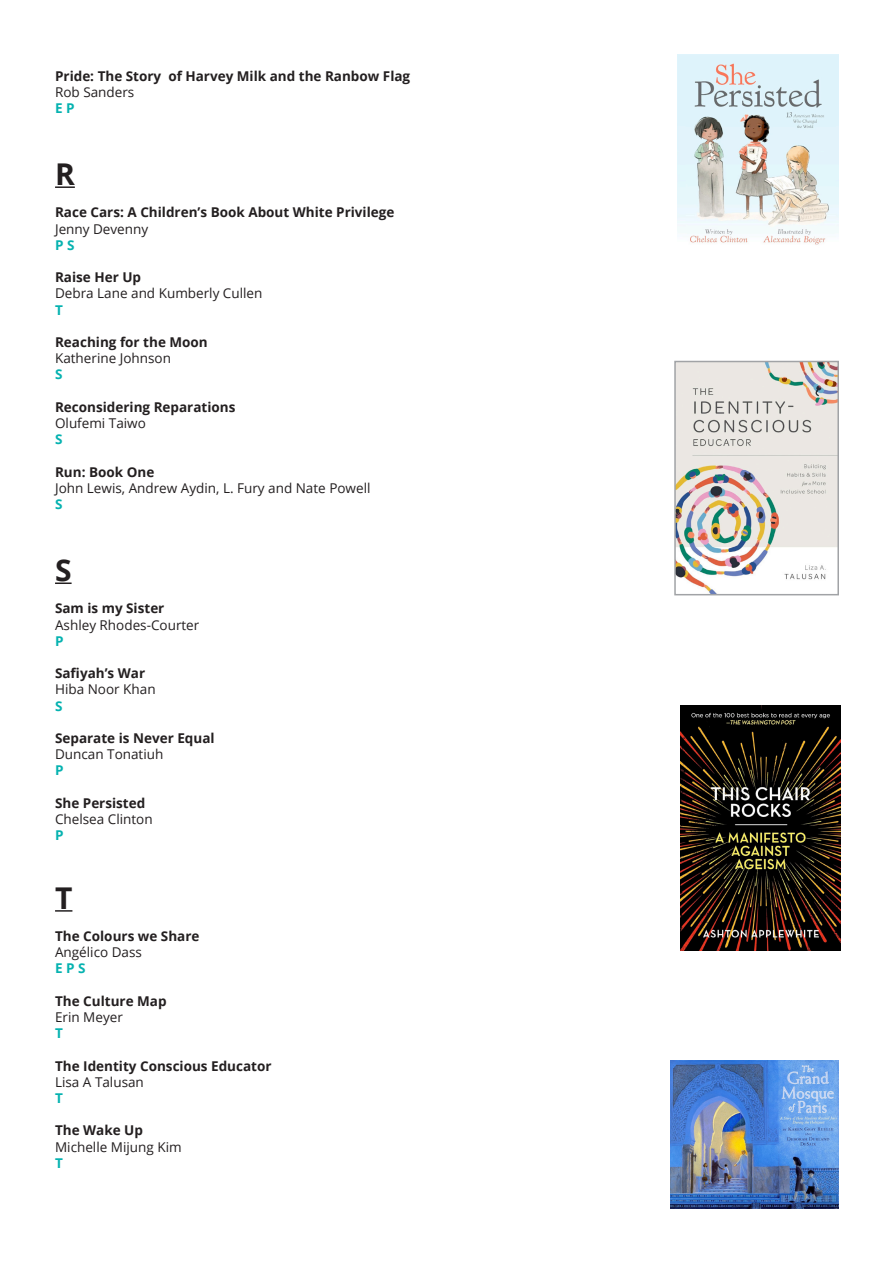
<style>
.page{position:relative;width:893px;height:1263px;background:#fff}
.page>*{position:absolute;margin:0;border:0;box-sizing:border-box;transform-origin:0 0}
.t1{font:700 30px "Open Sans";color:#231f20}
.t2{font:700 13.5px/16.2px "Open Sans";color:#231f20}
.t3{font:13.5px/16.2px "Open Sans";color:#231f20}
.t4{font:700 13.5px "Open Sans";color:#05b2b0}
.s1{font-weight:700;color:#05b2b0}
.s2{font-weight:700}
.s3{font-weight:400}
.s4{color:#05b2b0}
</style>
<div class="page">
<hr style="left:55px;top:186px;width:20px;height:2px;background:#231f20">
<svg style="left:55px;top:582px;width:17px;height:2px"></svg>
<svg style="left:55px;top:910px;width:17px;height:2px"></svg>
<img style="left:680px;top:706px;width:160px;height:245px">
<img style="left:677px;top:364px;width:159px;height:228px">
<div style="left:674px;top:361px;width:165px;height:234px;border:2px solid #a1a3a6"></div>
<img style="left:671px;top:1061px;width:168px;height:148px">
<img style="left:677px;top:54px;width:162px;height:191px">
<p class="t2" style="left:55px;top:67px;width:357px">Pride: The Story of Harvey Milk and the Ranbow Flag</p>
<p class="t3" style="left:55px;top:83px;width:81px">Rob Sanders</p>
<p class="t4" style="left:55px;top:98px;width:21px">E P</p>
<p class="t1" style="left:55px;top:153px;width:21px">R</p>
<p class="t2" style="left:55px;top:204px;width:341px">Race Cars: A Children’s Book About White Privilege</p>
<p class="t3" style="left:55px;top:220px;width:95px">Jenny Devenny</p>
<p class="t4" style="left:55px;top:235px;width:21px">P S</p>
<p class="t2" style="left:55px;top:269px;width:88px">Raise Her Up</p>
<p class="t3" style="left:55px;top:285px;width:209px">Debra Lane and Kumberly Cullen<br><span class="s1">T</span></p>
<p class="t2" style="left:55px;top:334px;width:154px">Reaching for the Moon</p>
<p class="t3" style="left:55px;top:350px;width:117px">Katherine Johnson</p>
<p class="t4" style="left:55px;top:365px;width:9px">S</p>
<p class="t2" style="left:55px;top:398px;width:182px">Reconsidering Reparations</p>
<p class="t3" style="left:55px;top:415px;width:92px">Olufemi Taiwo</p>
<p class="t4" style="left:55px;top:430px;width:9px">S</p>
<p class="t3" style="left:55px;top:463px;width:317px"><span class="s2">Run: Book One<br></span>John Lewis, Andrew Aydin, L. Fury and Nate Powell</p>
<p class="t4" style="left:55px;top:494px;width:9px">S</p>
<p class="t1" style="left:55px;top:549px;width:18px">S</p>
<p class="t3" style="left:55px;top:600px;width:146px"><span class="s2">Sam is my Sister<br></span>Ashley Rhodes-Courter</p>
<p class="t4" style="left:55px;top:631px;width:10px">P</p>
<p class="t2" style="left:55px;top:665px;width:92px">Safiyah’s War</p>
<p class="t3" style="left:55px;top:681px;width:102px">Hiba Noor Khan</p>
<p class="t4" style="left:55px;top:696px;width:9px">S</p>
<p class="t2" style="left:55px;top:730px;width:161px">Separate is Never Equal</p>
<p class="t3" style="left:55px;top:746px;width:110px">Duncan Tonatiuh<br><span class="s1">P</span></p>
<p class="t2" style="left:55px;top:794px;width:92px">She Persisted</p>
<p class="t3" style="left:55px;top:811px;width:99px">Chelsea Clinton</p>
<p class="t4" style="left:55px;top:826px;width:10px">P</p>
<p class="t1" style="left:55px;top:876px;width:19px">T</p>
<p class="t2" style="left:55px;top:928px;width:146px">The Colours we Share</p>
<p class="t3" style="left:55px;top:944px;width:88px">Angélico Dass</p>
<p class="t4" style="left:55px;top:959px;width:32px">E P S</p>
<p class="t2" style="left:55px;top:992px;width:113px">The Culture Map</p>
<p class="t3" style="left:55px;top:1009px;width:69px">Erin Meyer</p>
<p class="t4" style="left:55px;top:1024px;width:9px">T</p>
<p class="t2" style="left:55px;top:1057px;width:218px">The Identity Conscious Educator<br><span class="s3">Lisa A Talusan<br></span><span class="s4">T</span></p>
<p class="t3" style="left:55px;top:1122px;width:128px"><span class="s2">The Wake Up<br></span>Michelle Mijung Kim</p>
<p class="t4" style="left:55px;top:1153px;width:9px">T</p>
</div>
